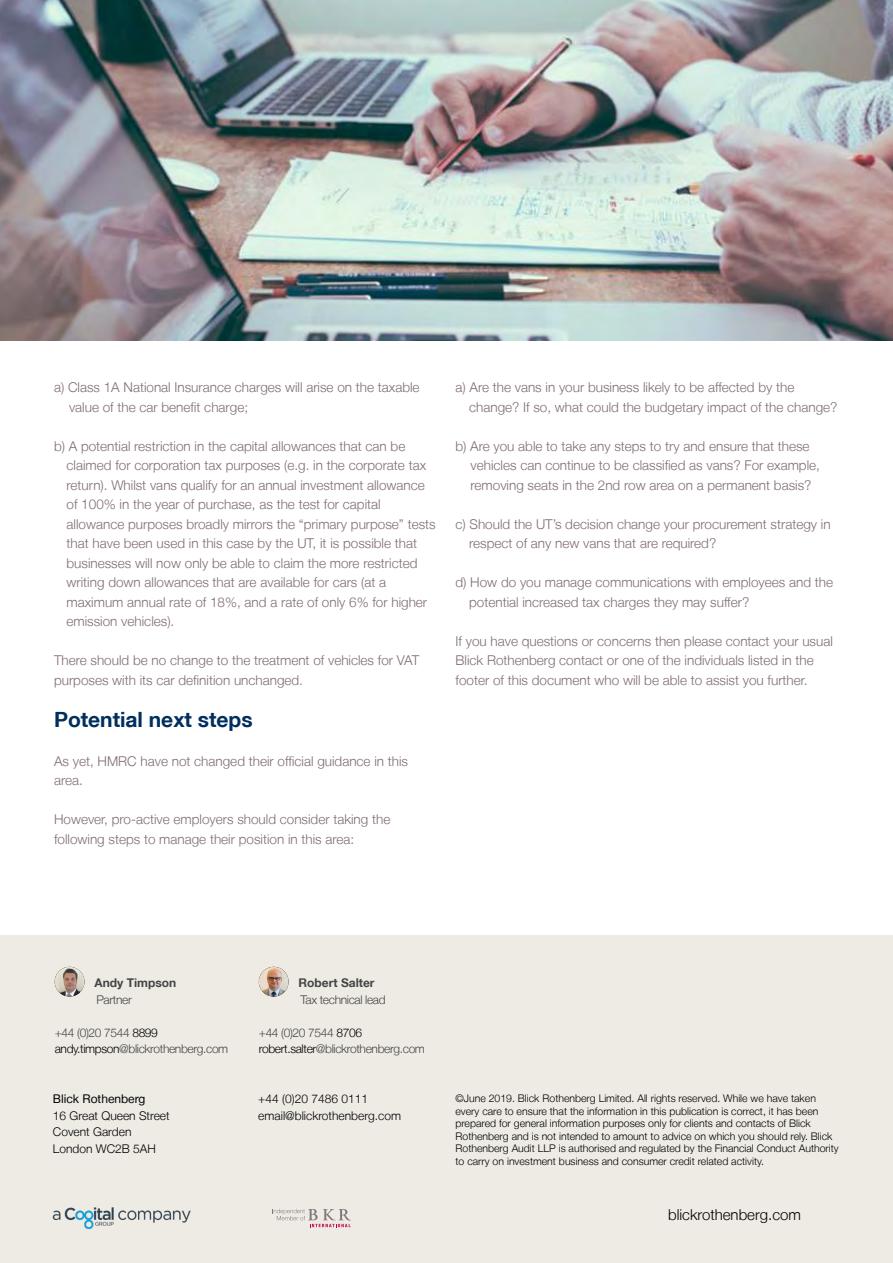
<style>
.page{position:relative;width:893px;height:1263px;background:#fff}
.page>*{position:absolute;margin:0;border:0;box-sizing:border-box;transform-origin:0 0}
.t1{font:700 21px "Helvetica Neue LT";color:#002e5e}
.t2{font:300 15px "Helvetica Neue LT";color:#000}
.t3{font:300 13.5px/19.5px "Helvetica Neue LT";color:#806c74}
.t4{font:300 12px/16.5px "Helvetica Neue LT";letter-spacing:-.03em;color:#454544}
.t5{font:300 12px/16.5px "Helvetica Neue LT";color:#000}
.t6{font:700 12px "Helvetica Neue LT";color:#454544}
.t7{font:12px "Helvetica Neue LT";color:#000}
.t8{font:300 10.5px/12.6px "Helvetica Neue LT";color:#000}
.s1{color:#000}
</style>
<div class="page">
<img style="left:0;top:0;width:893px;height:340px">
<div style="left:0;top:935px;width:893px;height:328px;background:#eeebe5"></div>
<svg style="left:272px;top:1209px;width:79px;height:18px"></svg>
<img style="left:53px;top:1207px;width:138px;height:22px">
<img style="left:55px;top:967px;width:29px;height:29px;border-radius:15px">
<img style="left:259px;top:967px;width:30px;height:29px;border-radius:15px">
<p class="t3" style="left:69px;top:377px;width:352px;text-indent:-15px">a) Class 1A National Insurance charges will arise on the taxable value of the car benefit charge;</p>
<p class="t3" style="left:67px;top:436px;width:371px;text-indent:-13px">b) A potential restriction in the capital allowances that can be claimed for corporation tax purposes (e.g. in the corporate tax return). Whilst vans qualify for an annual investment allowance of 100% in the year of purchase, as the test for capital allowance purposes broadly mirrors the “primary purpose” tests that have been used in this case by the UT, it is possible that businesses will now only be able to claim the more restricted writing down allowances that are available for cars (at a maximum annual rate of 18%, and a rate of only 6% for higher emission vehicles).</p>
<p class="t3" style="left:54px;top:650px;width:367px">There should be no change to the treatment of vehicles for VAT purposes with its car definition unchanged.</p>
<h1 class="t1" style="left:54px;top:706px;width:200px">Potential next steps</h1>
<p class="t3" style="left:54px;top:751px;width:356px">As yet, HMRC have not changed their official guidance in this area.</p>
<p class="t3" style="left:54px;top:809px;width:338px">However, pro-active employers should consider taking the following steps to manage their position in this area:</p>
<p class="t3" style="left:469px;top:377px;width:370px;text-indent:-14px">a) Are the vans in your business likely to be affected by the change? If so, what could the budgetary impact of the change?</p>
<p class="t3" style="left:471px;top:436px;width:351px;text-indent:-15px">b) Are you able to take any steps to try and ensure that these vehicles can continue to be classified as vans? For example, removing seats in the 2nd row area on a permanent basis?</p>
<p class="t3" style="left:469px;top:514px;width:363px;text-indent:-14px">c) Should the UT’s decision change your procurement strategy in respect of any new vans that are required?</p>
<p class="t3" style="left:469px;top:572px;width:365px;text-indent:-14px">d) How do you manage communications with employees and the potential increased tax charges they may suffer?</p>
<p class="t3" style="left:455px;top:631px;width:379px">If you have questions or concerns then please contact your usual<br>Blick Rothenberg contact or one of the individuals listed in the footer of this document who will be able to assist you further.</p>
<p class="t6" style="left:94px;top:975px;width:83px">Andy Timpson</p>
<p class="t4" style="left:96px;top:991px;width:37px">Partner</p>
<p class="t4" style="left:55px;top:1024px;width:175px">+44 (0)20 7544 <span class="s1">8899 andy.timpson</span>@blickrothenberg.com</p>
<p class="t7" style="left:53px;top:1091px;width:94px">Blick Rothenberg</p>
<p class="t5" style="left:53px;top:1107px;width:118px">16 Great Queen Street<br>Covent Garden<br>London WC2B 5AH</p>
<p class="t6" style="left:299px;top:975px;width:77px">Robert Salter</p>
<p class="t4" style="left:300px;top:991px;width:87px">Tax technical lead</p>
<p class="t4" style="left:259px;top:1024px;width:168px">+44 (0)20 7544 <span class="s1">8706 robert.salter</span>@blickrothenberg.com</p>
<p class="t5" style="left:258px;top:1090px;width:144px">+44 (0)20 7486 0111 email@blickrothenberg.com</p>
<p class="t8" style="left:455px;top:1092px;width:385px">©June 2019. Blick Rothenberg Limited. All rights reserved. While we have taken every care to ensure that the information in this publication is correct, it has been prepared for general information purposes only for clients and contacts of Blick Rothenberg and is not intended to amount to advice on which you should rely. Blick Rothenberg Audit LLP is authorised and regulated by the Financial Conduct Authority to carry on investment business and consumer credit related activity.</p>
<p class="t2" style="left:668px;top:1205px;width:134px">blickrothenberg.com</p>
</div>
